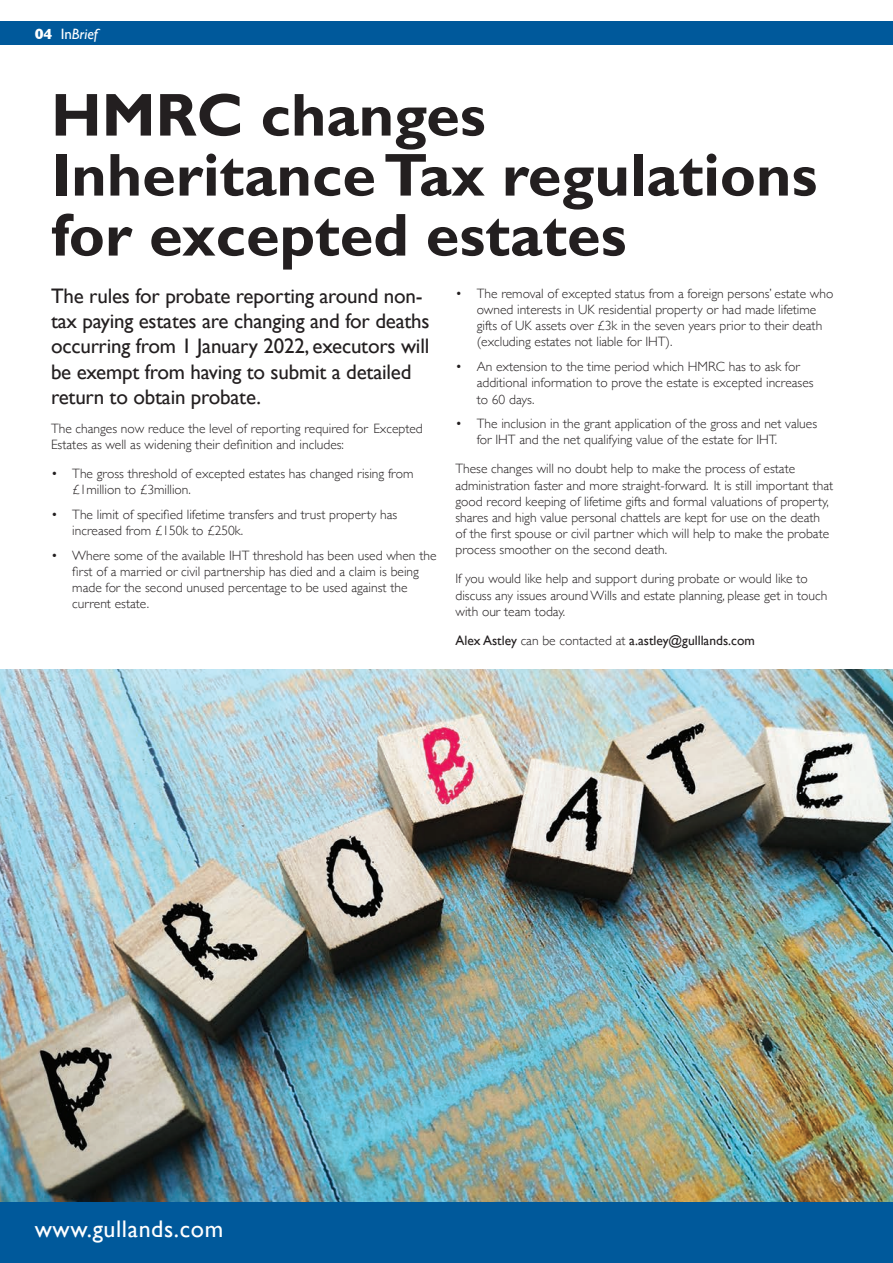
<style>
.page{position:relative;width:893px;height:1263px;background:#fff}
.page>*{position:absolute;margin:0;border:0;box-sizing:border-box;transform-origin:0 0}
.t1{font:700 60.9px/60px "Gill Sans";color:#231f20}
.t2{font:24px "Gill Sans";letter-spacing:.025em;color:#fff}
.t3{font:21px/25.2px "Gill Sans";letter-spacing:-.01em;color:#231f20}
.t4{font:italic 15px "Gill Sans";color:#fff}
.t5{font:300 13.5px/16.2px "Gill Sans";color:#231f20}
.t6{font:13.5px "Gill Sans";color:#231f20}
.s1{font-weight:700;font-style:normal}
.s2{font-style:normal}
.s3{font-weight:300}
</style>
<div class="page">
<img style="left:0;top:670px;width:893px;height:532px">
<div style="left:0;top:1202px;width:893px;height:61px;background:#00599b"></div>
<div style="left:0;top:22px;width:893px;height:23px;background:#00599b"></div>
<p class="t4" style="left:35px;top:25px;width:65px"><span class="s1">04</span> <span class="s2">In</span>Brief</p>
<p class="t1" style="left:51px;top:87px;width:768px">HMRC changes<br>Inheritance Tax regulations for excepted estates</p>
<p class="t3" style="left:51px;top:283px;width:380px">The rules for probate reporting around non&shy;tax paying estates are changing and for deaths occurring from 1 January 2022, executors will be exempt from having to submit a detailed return to obtain probate.</p>
<p class="t5" style="left:51px;top:420px;width:373px">The changes now reduce the level of reporting required for Excepted<br>Estates as well as widening their definition and includes:</p>
<p class="t5" style="left:72px;top:465px;width:343px;text-indent:-21px">• The gross threshold of excepted estates has changed rising from £1million to £3million.</p>
<p class="t5" style="left:72px;top:506px;width:327px;text-indent:-21px">• The limit of specified lifetime transfers and trust property has increased from £150k to £250k.</p>
<p class="t5" style="left:72px;top:547px;width:366px;text-indent:-21px">• Where some of the available IHT threshold has been used when the first of a married or civil partnership has died and a claim is being made for the second unused percentage to be used against the current estate.</p>
<p class="t5" style="left:477px;top:285px;width:358px;text-indent:-21px">• The removal of excepted status from a foreign persons’ estate who owned interests in UK residential property or had made lifetime gifts of UK assets over £3k in the seven years prior to their death (excluding estates not liable for IHT).</p>
<p class="t5" style="left:477px;top:358px;width:338px;text-indent:-21px">• An extension to the time period which HMRC has to ask for additional information to prove the estate is excepted increases to 60 days.</p>
<p class="t5" style="left:477px;top:415px;width:342px;text-indent:-21px">• The inclusion in the grant application of the gross and net values for IHT and the net qualifying value of the estate for IHT.</p>
<p class="t5" style="left:455px;top:460px;width:379px">These changes will no doubt help to make the process of estate administration faster and more straight-forward. It is still important that good record keeping of lifetime gifts and formal valuations of property, shares and high value personal chattels are kept for use on the death of the first spouse or civil partner which will help to make the probate process smoother on the second death.</p>
<p class="t5" style="left:455px;top:570px;width:373px">If you would like help and support during probate or would like to discuss any issues around Wills and estate planning, please get in touch with our team today.</p>
<p class="t6" style="left:455px;top:632px;width:301px">Alex Astley <span class="s3">can be contacted at</span> a.astley@gulllands.com</p>
<p class="t2" style="left:35px;top:1215px;width:190px">www.gullands.com</p>
</div>
